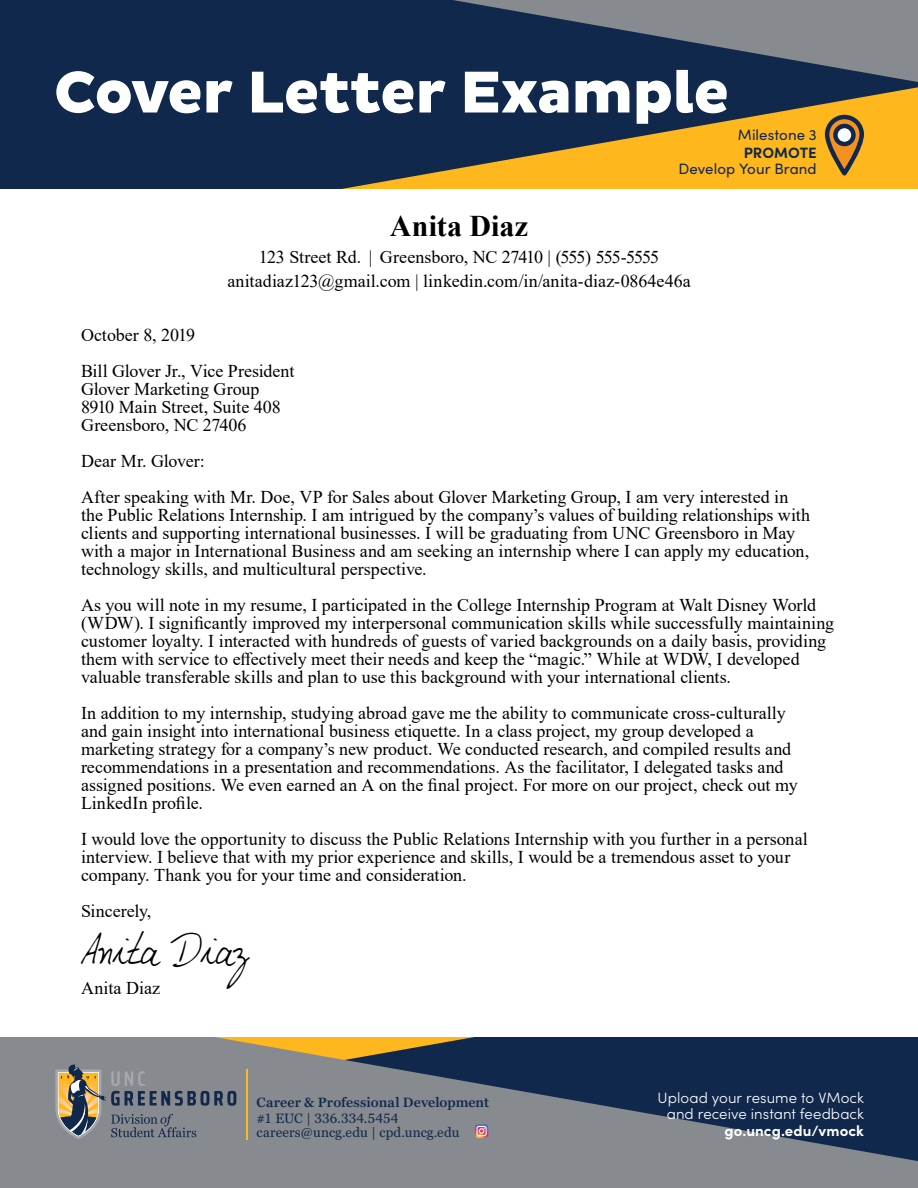
<style>
.page{position:relative;width:918px;height:1188px;background:#fff}
.page>*{position:absolute;margin:0;border:0;box-sizing:border-box;transform-origin:0 0}
.t1{font:800 60px "Pluto Sans";letter-spacing:-.01em;color:#fff}
.t2{font:33px "DJB My Boyfriend's Handwriting";letter-spacing:.005em;color:#000}
.t3{font:700 30px "Times New Roman";letter-spacing:.005em;color:#000}
.t4{font:18px/18px "Times New Roman";color:#000}
.t5{font:300 15px/16.5px "Sofia Pro";letter-spacing:.005em;color:#fff;text-align:right}
.t6{font:15px "Sofia Pro";letter-spacing:.005em;color:#10284c}
.t7{font:700 15px "Sofia Pro";letter-spacing:.005em;color:#fff}
.t8{font:700 15px "Sofia Pro";color:#10284c}
.t9{font:13.5px/13.5px "Georgia Pro W01";letter-spacing:.01em;color:#10284c}
.t10{font:600 13.5px "Georgia Pro";letter-spacing:.005em;color:#10284c}
</style>
<div class="page">
<svg style="left:10px;top:1037px;width:908px;height:151px;background:#626a75"></svg>
<svg style="left:0;top:0;width:918px;height:189px;background:#434642"></svg>
<svg style="left:376px;top:0;width:542px;height:84px;background:#415167"></svg>
<hr style="left:246px;top:1069px;width:1px;height:70px;background:#ffb71e">
<svg style="left:55px;top:1064px;width:181px;height:75px;background:#7f8080"></svg>
<svg style="left:475px;top:1124px;width:13px;height:14px"></svg>
<svg style="left:825px;top:115px;width:39px;height:61px"></svg>
<svg style="left:829px;top:119px;width:30px;height:50px"></svg>
<div style="left:833px;top:124px;width:23px;height:22px;background:#10284c;border-radius:50%"></div>
<div style="left:838px;top:128px;width:13px;height:14px;background:#fff;border-radius:50%"></div>
<h1 class="t1" style="left:54px;top:58px;width:677px">Cover Letter Example</h1>
<p class="t6" style="left:738px;top:123px;width:80px">Milestone 3</p>
<p class="t8" style="left:744px;top:141px;width:75px">PROMOTE</p>
<p class="t6" style="left:678px;top:158px;width:140px">Develop Your Brand</p>
<h3 class="t3" style="left:390px;top:205px;width:140px">Anita Diaz</h3>
<p class="t4" style="left:227px;top:245px;width:465px;line-height:24px;text-align:center">123 Street Rd. | Greensboro, NC 27410 | (555) 555-5555 anitadiaz123@gmail.com | linkedin.com/in/anita-diaz-0864e46a</p>
<p class="t4" style="left:81px;top:317px;width:215px;line-height:36px">October 8, 2019<br>Bill Glover Jr., Vice President</p>
<p class="t4" style="left:81px;top:380px;width:201px">Glover Marketing Group<br>8910 Main Street, Suite 408<br>Greensboro, NC 27406</p>
<p class="t4" style="left:81px;top:443px;width:709px;line-height:36px">Dear Mr. Glover:<br>After speaking with Mr. Doe, VP for Sales about Glover Marketing Group, I am very interested in</p>
<p class="t4" style="left:81px;top:506px;width:731px">the Public Relations Internship. I am intrigued by the company’s values of building relationships with clients and supporting international businesses. I will be graduating from UNC Greensboro in May with a major in International Business and am seeking an internship where I can apply my education, technology skills, and multicultural perspective.</p>
<p class="t4" style="left:81px;top:596px;width:755px">As you will note in my resume, I participated in the College Internship Program at Walt Disney World (WDW). I significantly improved my interpersonal communication skills while successfully maintaining customer loyalty. I interacted with hundreds of guests of varied backgrounds on a daily basis, providing them with service to effectively meet their needs and keep the “magic.” While at WDW, I developed valuable transferable skills and plan to use this background with your international clients.</p>
<p class="t4" style="left:81px;top:704px;width:718px">In addition to my internship, studying abroad gave me the ability to communicate cross-culturally and gain insight into international business etiquette. In a class project, my group developed a marketing strategy for a company’s new product. We conducted research, and compiled results and recommendations in a presentation and recommendations. As the facilitator, I delegated tasks and assigned positions. We even earned an A on the final project. For more on our project, check out my LinkedIn profile.</p>
<p class="t4" style="left:81px;top:830px;width:728px">I would love the opportunity to discuss the Public Relations Internship with you further in a personal interview. I believe that with my prior experience and skills, I would be a tremendous asset to your company. Thank you for your time and consideration.</p>
<p class="t4" style="left:81px;top:902px;width:72px">Sincerely,</p>
<h2 class="t2" style="left:81px;top:933px;width:169px">Anita Diaz</h2>
<p class="t4" style="left:81px;top:978px;width:81px">Anita Diaz</p>
<p class="t10" style="left:257px;top:1095px;width:234px">Career &amp; Professional Development</p>
<p class="t9" style="left:257px;top:1112px;width:204px">#1 EUC | 336.334.5454 careers@uncg.edu | cpd.uncg.edu</p>
<p class="t5" style="left:658px;top:1088px;width:208px">Upload your resume to VMock and receive instant feedback</p>
<p class="t7" style="left:725px;top:1119px;width:141px">go.uncg.edu/vmock</p>
</div>
